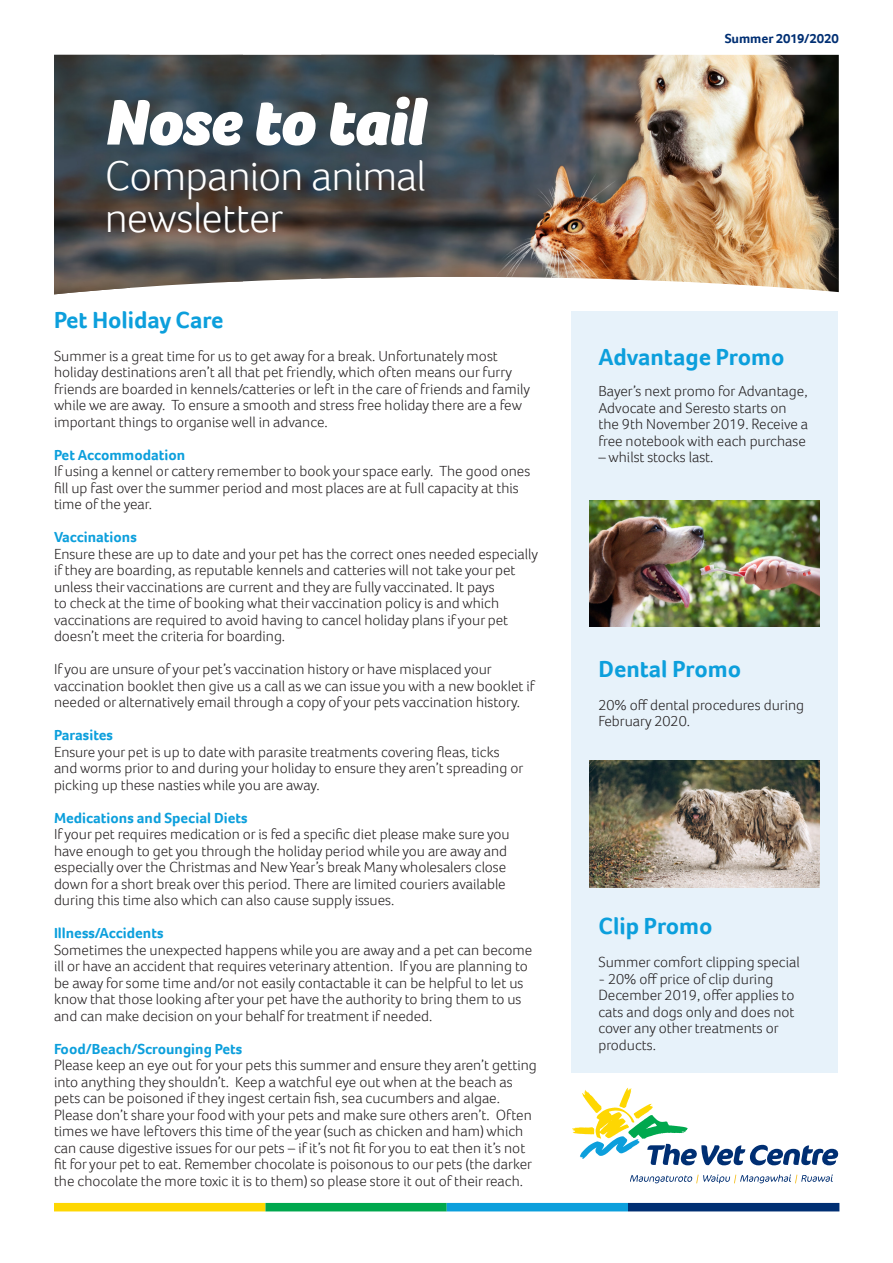
<style>
.page{position:relative;width:893px;height:1263px;background:#fff}
.page>*{position:absolute;margin:0;border:0;box-sizing:border-box;transform-origin:0 0}
.t1{font:italic 900 66px "Foco";letter-spacing:-.015em;color:#fff}
.t2{font:300 42.6px/42.6px "Foco";letter-spacing:-.015em;color:#fff}
.t3{font:700 24px "Foco";color:#0c9fdc}
.t4{font:300 15px/16.5px "Foco";color:#231f20}
.t5{font:700 15px "Foco";color:#0c9fdc}
.t6{font:700 13.5px "Foco";letter-spacing:-.005em;color:#002f73}
</style>
<div class="page">
<img style="left:54px;top:55px;width:154px;height:239px">
<img style="left:494px;top:55px;width:345px;height:237px">
<img style="left:208px;top:55px;width:286px;height:228px">
<div style="left:571px;top:311px;width:267px;height:761px;background:#e7f2fa"></div>
<img style="left:589px;top:500px;width:230px;height:127px">
<img style="left:589px;top:760px;width:230px;height:127px">
<div style="left:54px;top:1203px;width:211px;height:8px;background:#fed702"></div>
<div style="left:265px;top:1203px;width:182px;height:8px;background:#00a84e"></div>
<div style="left:447px;top:1203px;width:181px;height:8px;background:#0c9fdc"></div>
<div style="left:628px;top:1203px;width:211px;height:8px;background:#002f73"></div>
<svg style="left:630px;top:1174px;width:203px;height:9px"></svg>
<svg style="left:572px;top:1088px;width:267px;height:77px"></svg>
<p class="t1" style="left:105px;top:79px;width:321px">Nose to tail</p>
<p class="t2" style="left:105px;top:153px;width:323px">Companion animal newsletter</p>
<p class="t3" style="left:54px;top:304px;width:171px">Pet Holiday Care</p>
<p class="t4" style="left:54px;top:347px;width:478px">Summer is a great time for us to get away for a break. Unfortunately most holiday destinations aren’t all that pet friendly, which often means our furry friends are boarded in kennels/catteries or left in the care of friends and family while we are away. To ensure a smooth and stress free holiday there are a few important things to organise well in advance.</p>
<p class="t5" style="left:54px;top:445px;width:133px">Pet Accommodation</p>
<p class="t4" style="left:54px;top:463px;width:478px">If using a kennel or cattery remember to book your space early. The good ones fill up fast over the summer period and most places are at full capacity at this time of the year.</p>
<p class="t5" style="left:54px;top:527px;width:84px">Vaccinations</p>
<p class="t4" style="left:54px;top:545px;width:486px">Ensure these are up to date and your pet has the correct ones needed especially if they are boarding, as reputable kennels and catteries will not take your pet unless their vaccinations are current and they are fully vaccinated. It pays<br>to check at the time of booking what their vaccination policy is and which vaccinations are required to avoid having to cancel holiday plans if your pet doesn’t meet the criteria for boarding.</p>
<p class="t4" style="left:54px;top:661px;width:482px">If you are unsure of your pet’s vaccination history or have misplaced your vaccination booklet then give us a call as we can issue you with a new booklet if needed or alternatively email through a copy of your pets vaccination history.</p>
<p class="t5" style="left:54px;top:725px;width:60px">Parasites</p>
<p class="t4" style="left:54px;top:743px;width:471px">Ensure your pet is up to date with parasite treatments covering fleas, ticks and worms prior to and during your holiday to ensure they aren’t spreading or picking up these nasties while you are away.</p>
<p class="t5" style="left:54px;top:808px;width:195px">Medications and Special Diets</p>
<p class="t4" style="left:54px;top:826px;width:457px">If your pet requires medication or is fed a specific diet please make sure you have enough to get you through the holiday period while you are away and especially over the Christmas and New Year’s break Many wholesalers close down for a short break over this period. There are limited couriers available during this time also which can also cause supply issues.</p>
<p class="t5" style="left:54px;top:923px;width:111px">Illness/Accidents</p>
<p class="t4" style="left:54px;top:941px;width:480px">Sometimes the unexpected happens while you are away and a pet can become ill or have an accident that requires veterinary attention. If you are planning to be away for some time and/or not easily contactable it can be helpful to let us know that those looking after your pet have the authority to bring them to us and can make decision on your behalf for treatment if needed.</p>
<p class="t5" style="left:54px;top:1039px;width:190px">Food/Beach/Scrounging Pets</p>
<p class="t4" style="left:54px;top:1057px;width:484px">Please keep an eye out for your pets this summer and ensure they aren’t getting into anything they shouldn’t. Keep a watchful eye out when at the beach as pets can be poisoned if they ingest certain fish, sea cucumbers and algae.<br>Please don’t share your food with your pets and make sure others aren’t. Often times we have leftovers this time of the year (such as chicken and ham) which can cause digestive issues for our pets – if it’s not fit for you to eat then it’s not fit for your pet to eat. Remember chocolate is poisonous to our pets (the darker the chocolate the more toxic it is to them) so please store it out of their reach.</p>
<p class="t6" style="left:725px;top:29px;width:116px">Summer 2019/2020</p>
<p class="t3" style="left:598px;top:341px;width:188px">Advantage Promo</p>
<p class="t4" style="left:598px;top:383px;width:211px">Bayer’s next promo for Advantage,<br>Advocate and Seresto starts on the 9th November 2019. Receive a free notebook with each purchase</p>
<p class="t4" style="left:598px;top:449px;width:117px">– whilst stocks last.</p>
<p class="t3" style="left:598px;top:653px;width:144px">Dental Promo</p>
<p class="t4" style="left:598px;top:696px;width:207px">20% off dental procedures during<br>February 2020.</p>
<p class="t3" style="left:598px;top:910px;width:116px">Clip Promo</p>
<p class="t4" style="left:598px;top:954px;width:203px">Summer comfort clipping special</p>
<p class="t4" style="left:598px;top:970px;width:198px">- 20% off price of clip during<br>December 2019, offer applies to cats and dogs only and does not cover any other treatments or products.</p>
</div>
